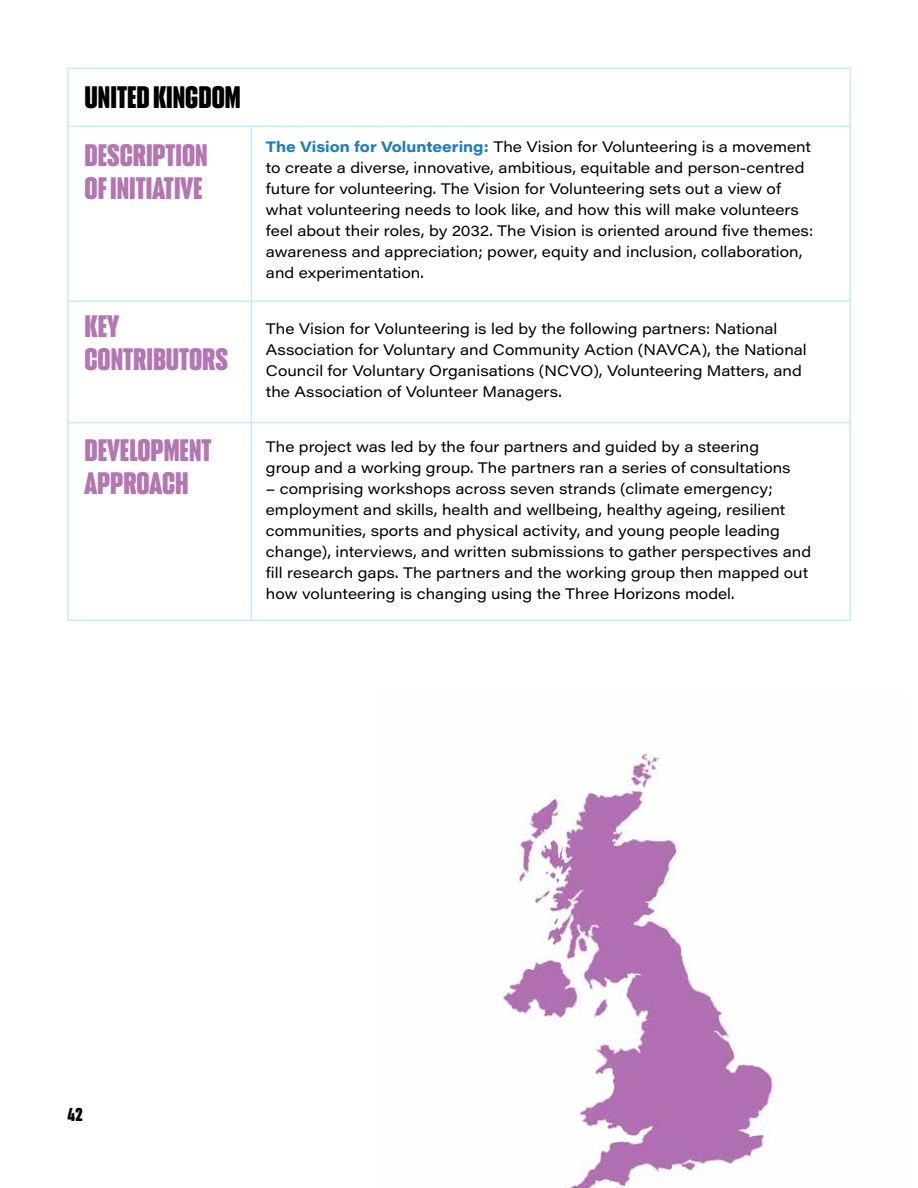
<style>
.page{position:relative;width:918px;height:1188px;background:#fff}
.page>*{position:absolute;margin:0;border:0;box-sizing:border-box;transform-origin:0 0}
.t1{font:900 30px/33px "Anguita Sans";color:#b376b3}
.t2{font:900 30px "Anguita Sans";color:#000}
.t3{font:900 18px "Anguita Sans";color:#000}
.t4{font:15px/21px "Acumin Pro Wide";color:#000}
.s1{font-weight:700;color:#1c7cc1}
</style>
<div class="page">
<img style="left:502px;top:753px;width:279px;height:435px">
<hr style="left:67px;top:126px;width:784px;height:1px;background:#c7eafb">
<hr style="left:67px;top:300px;width:784px;height:2px;background:#c7eafb">
<hr style="left:67px;top:422px;width:784px;height:1px;background:#c7eafb">
<hr style="left:251px;top:126px;width:1px;height:495px;background:#c7eafb">
<h1 class="t2" style="left:85px;top:81px;width:158px">UNITED KINGDOM</h1>
<h1 class="t1" style="left:85px;top:138px;width:125px">DESCRIPTION<br>OF INITIATIVE</h1>
<h1 class="t1" style="left:85px;top:310px;width:145px">KEY<br>CONTRIBUTORS</h1>
<h1 class="t1" style="left:85px;top:433px;width:128px">DEVELOPMENT<br>APPROACH</h1>
<p class="t4" style="left:266px;top:136px;width:549px"><span class="s1">The Vision for Volunteering:</span> The Vision for Volunteering is a movement to create a diverse, innovative, ambitious, equitable and person-centred future for volunteering. The Vision for Volunteering sets out a view of what volunteering needs to look like, and how this will make volunteers feel about their roles, by 2032. The Vision is oriented around five themes: awareness and appreciation; power, equity and inclusion, collaboration, and experimentation.</p>
<p class="t4" style="left:266px;top:317px;width:542px">The Vision for Volunteering is led by the following partners: National Association for Voluntary and Community Action (NAVCA), the National Council for Voluntary Organisations (NCVO), Volunteering Matters, and the Association of Volunteer Managers.</p>
<p class="t4" style="left:266px;top:436px;width:526px">The project was led by the four partners and guided by a steering group and a working group. The partners ran a series of consultations</p>
<p class="t4" style="left:266px;top:478px;width:547px">– comprising workshops across seven strands (climate emergency; employment and skills, health and wellbeing, healthy ageing, resilient communities, sports and physical activity, and young people leading change), interviews, and written submissions to gather perspectives and fill research gaps. The partners and the working group then mapped out how volunteering is changing using the Three Horizons model.</p>
<p class="t3" style="left:68px;top:1104px;width:17px">42</p>
</div>
